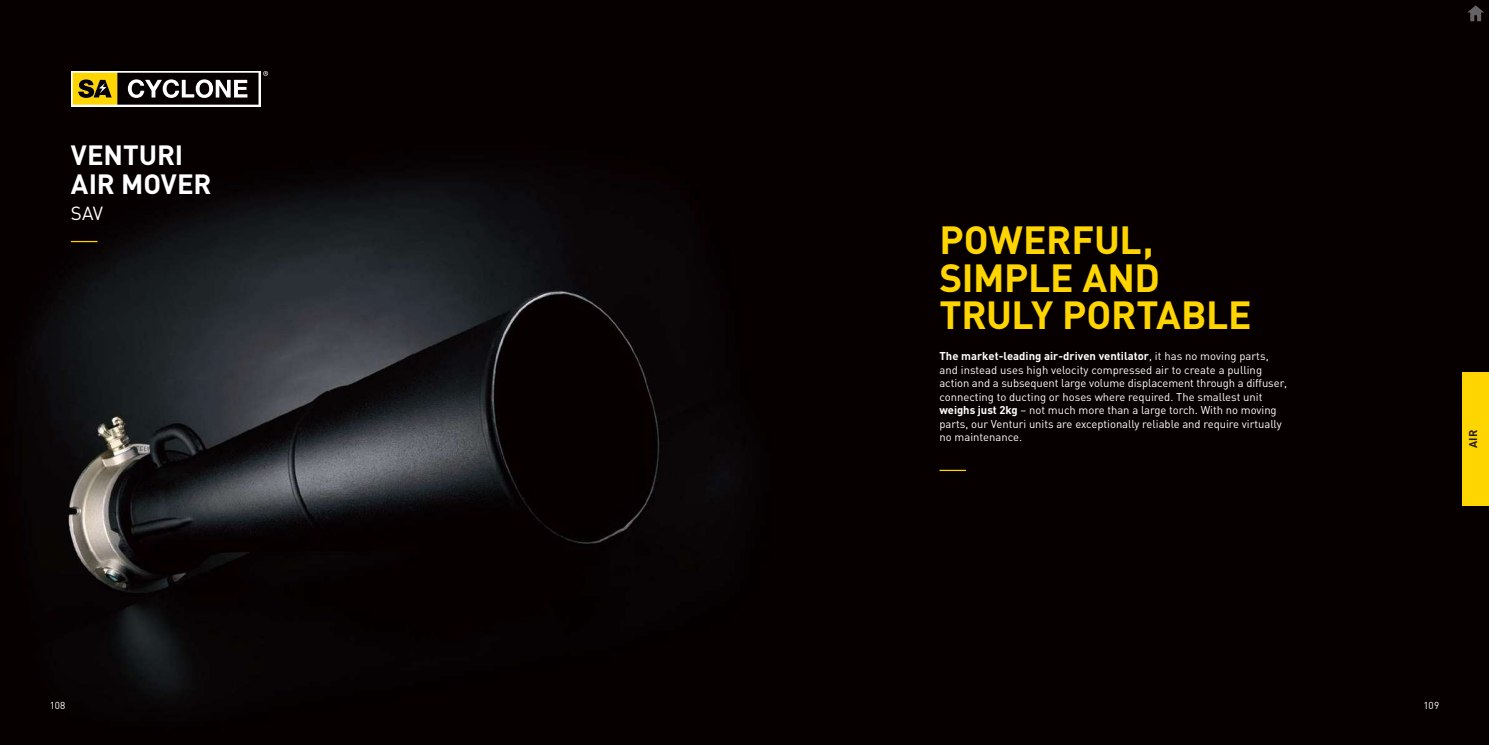
<style>
.page{position:relative;width:1489px;height:745px;background:#fff}
.page>*{position:absolute;margin:0;border:0;box-sizing:border-box;transform-origin:0 0}
.t1{font:700 38.75px/37.5px "DIN";letter-spacing:-.01em;color:#ffd500}
.t2{font:700 27.5px/28.8px "DIN";letter-spacing:-.005em;color:#fff}
.t3{font:18.75px "DIN";color:#fff}
.t4{font:11.25px/13.5px "DIN";letter-spacing:-.005em;color:#fff}
.t5{font:700 11.25px "DIN";color:#241f1f}
.t6{font:10px "DIN";letter-spacing:.005em;color:#fff}
.s1{font-weight:700}
</style>
<div class="page">
<img style="left:0;top:0;width:1488px;height:744px">
<div style="left:1462px;top:372px;width:26px;height:133px;background:#ffd500"></div>
<svg style="left:71px;top:241px;width:26px;height:1px"></svg>
<svg style="left:939px;top:469px;width:27px;height:1px"></svg>
<svg style="left:71px;top:71px;width:189px;height:35px"></svg>
<svg style="left:73px;top:71px;width:195px;height:34px"></svg>
<svg style="left:1466px;top:5px;width:17px;height:16px"></svg>
<h2 class="t2" style="left:71px;top:139px;width:142px">VENTURI<br>AIR MOVER</h2>
<h3 class="t3" style="left:71px;top:201px;width:34px">SAV</h3>
<h1 class="t1" style="left:939px;top:219px;width:314px">POWERFUL,<br>SIMPLE AND<br>TRULY PORTABLE</h1>
<p class="t4" style="left:939px;top:349px;width:349px"><span class="s1">The market-leading air-driven ventilator</span>, it has no moving parts, and instead uses high velocity compressed air to create a pulling action and a subsequent large volume displacement through a diffuser, connecting to ducting or hoses where required. The smallest unit <span class="s1">weighs just 2kg</span> – not much more than a large torch. With no moving parts, our Venturi units are exceptionally reliable and require virtually no maintenance.</p>
<p class="t5" style="left:1465px;top:448px;width:20px;rotate:-90deg">AIR</p>
<p class="t6" style="left:50px;top:698px;width:17px">108</p>
<p class="t6" style="left:1423px;top:698px;width:17px">109</p>
</div>
